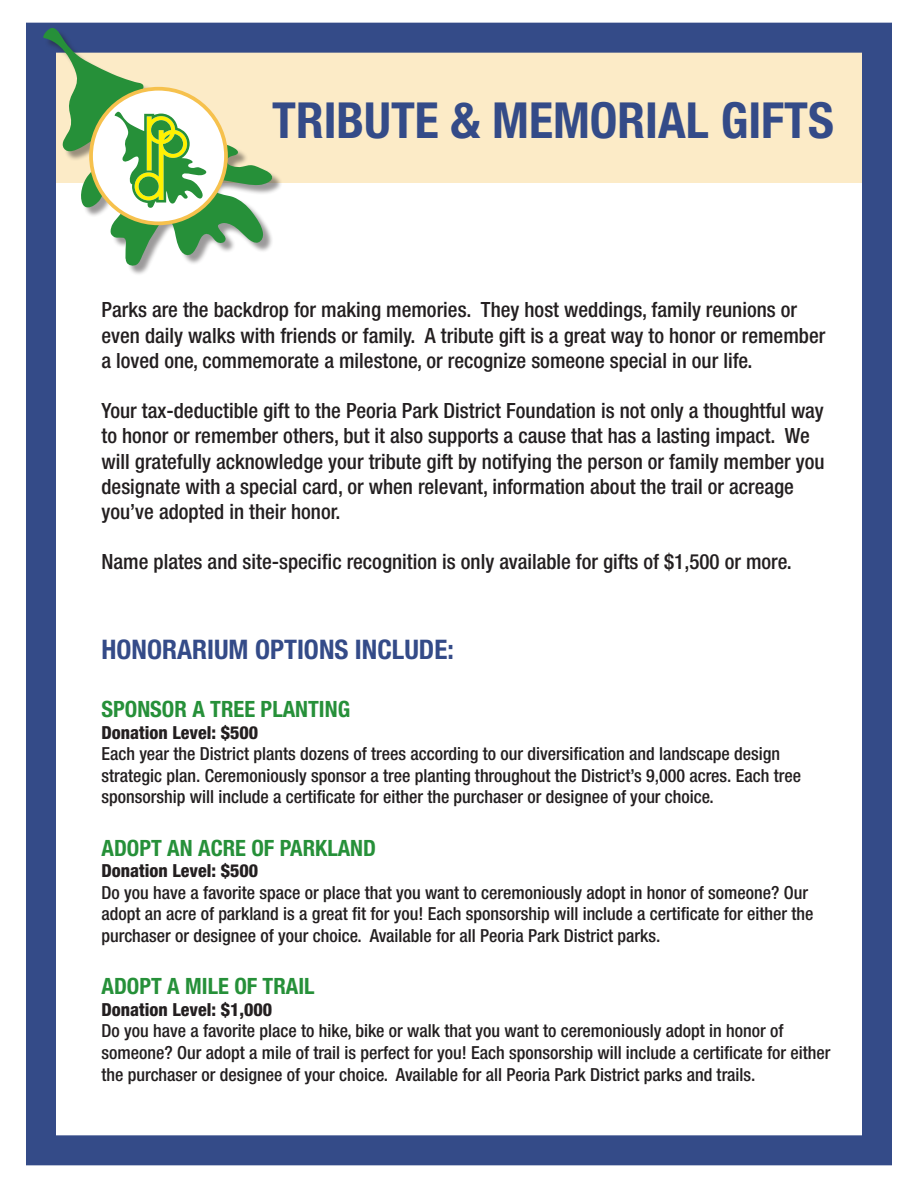
<style>
.page{position:relative;width:918px;height:1188px;background:#fff}
.page>*{position:absolute;margin:0;border:0;box-sizing:border-box;transform-origin:0 0}
.t1{font:700 condensed 49.8px "Helvetica Neue LT Std";color:#344b88}
.t2{font:700 condensed 27px "Helvetica Neue LT Std";color:#344b88}
.t3{font:700 condensed 22.5px "Helvetica Neue LT Std";color:#269039}
.t4{font:500 condensed 21px/25.2px "Helvetica Neue LT Std";color:#231f20}
.t5{font:500 condensed 18px/21.6px "Helvetica Neue LT Std";color:#231f20}
.t6{font:800 condensed 18px "Helvetica Neue LT Std";color:#231f20}
</style>
<div class="page">
<div style="left:54px;top:51px;width:819px;height:132px;background:#fcebc7"></div>
<div style="left:26px;top:23px;width:866px;height:1142px;border:30px solid #344b88"></div>
<div style="left:45px;top:30px;width:238px;height:246px;background:#231f20;opacity:.45"></div>
<svg style="left:43px;top:28px;width:235px;height:238px"></svg>
<div style="left:91px;top:89px;width:135px;height:134px;background:#fff;border-radius:50%"></div>
<div style="left:89px;top:87px;width:139px;height:138px;border:4px solid #f6c14d;border-radius:50%"></div>
<svg style="left:114px;top:112px;width:95px;height:96px"></svg>
<div style="left:139px;top:176px;width:20px;height:20px;background:#269039;border-radius:50%"></div>
<p class="t1" style="left:272px;top:90px;width:563px">TRIBUTE &amp; MEMORIAL GIFTS</p>
<p class="t4" style="left:102px;top:297px;width:725px">Parks are the backdrop for making memories. They host weddings, family reunions or even daily walks with friends or family. A tribute gift is a great way to honor or remember a loved one, commemorate a milestone, or recognize someone special in our life.</p>
<p class="t4" style="left:102px;top:398px;width:725px">Your tax-deductible gift to the Peoria Park District Foundation is not only a thoughtful way to honor or remember others, but it also supports a cause that has a lasting impact. We will gratefully acknowledge your tribute gift by notifying the person or family member you designate with a special card, or when relevant, information about the trail or acreage you’ve adopted in their honor.</p>
<p class="t4" style="left:102px;top:549px;width:692px">Name plates and site-specific recognition is only available for gifts of $1,500 or more.</p>
<p class="t2" style="left:102px;top:633px;width:354px">HONORARIUM OPTIONS INCLUDE:</p>
<p class="t3" style="left:102px;top:695px;width:250px">SPONSOR A TREE PLANTING</p>
<p class="t6" style="left:102px;top:721px;width:158px">Donation Level: $500</p>
<p class="t5" style="left:102px;top:743px;width:701px">Each year the District plants dozens of trees according to our diversification and landscape design strategic plan. Ceremoniously sponsor a tree planting throughout the District’s 9,000 acres. Each tree sponsorship will include a certificate for either the purchaser or designee of your choice.</p>
<p class="t3" style="left:102px;top:834px;width:276px">ADOPT AN ACRE OF PARKLAND</p>
<p class="t6" style="left:102px;top:860px;width:158px">Donation Level: $500</p>
<p class="t5" style="left:102px;top:881px;width:714px">Do you have a favorite space or place that you want to ceremoniously adopt in honor of someone? Our adopt an acre of parkland is a great fit for you! Each sponsorship will include a certificate for either the purchaser or designee of your choice. Available for all Peoria Park District parks.</p>
<p class="t3" style="left:102px;top:973px;width:215px">ADOPT A MILE OF TRAIL</p>
<p class="t6" style="left:102px;top:998px;width:172px">Donation Level: $1,000</p>
<p class="t5" style="left:102px;top:1020px;width:731px">Do you have a favorite place to hike, bike or walk that you want to ceremoniously adopt in honor of someone? Our adopt a mile of trail is perfect for you! Each sponsorship will include a certificate for either the purchaser or designee of your choice. Available for all Peoria Park District parks and trails.</p>
</div>
